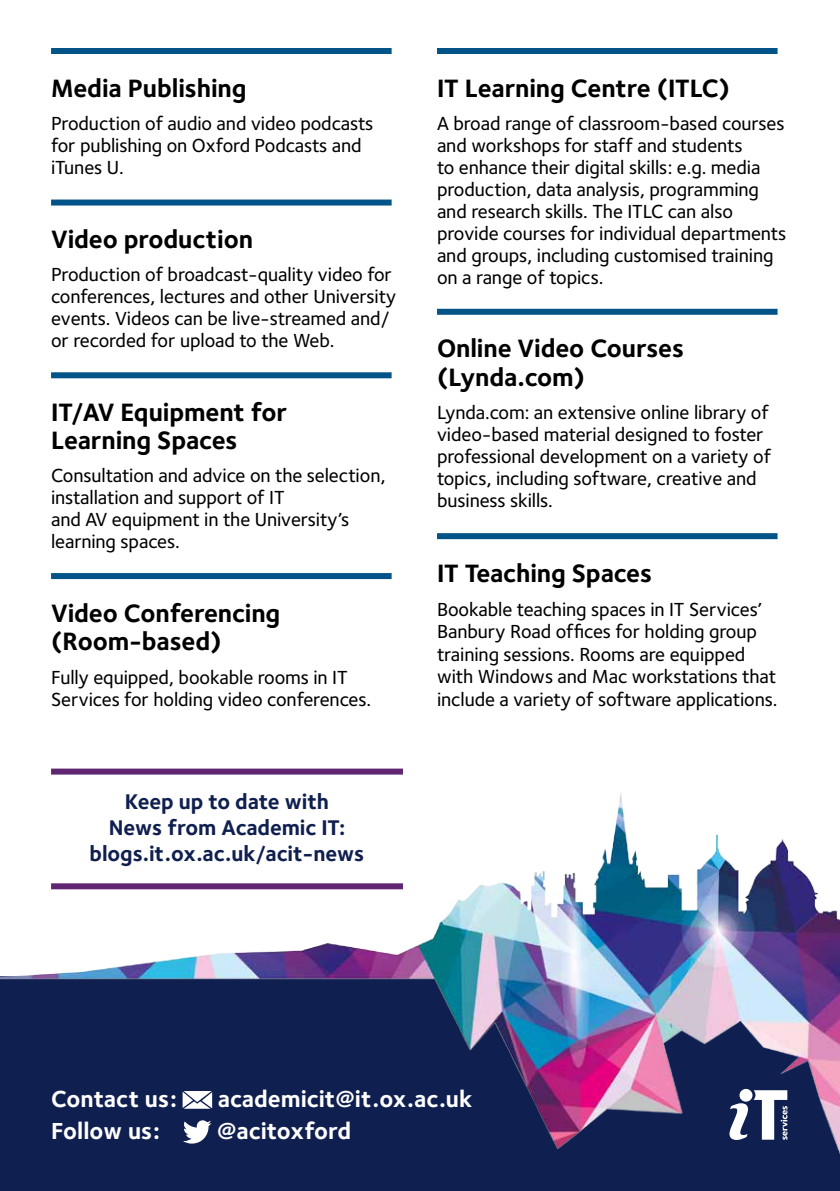
<style>
.page{position:relative;width:840px;height:1191px;background:#fff}
.page>*{position:absolute;margin:0;border:0;box-sizing:border-box;transform-origin:0 0}
.t1{font:700 26px/28.8px "Foundry Sterling";letter-spacing:-.005em;color:#000}
.t2{font:24px "Foundry Sterling Bold OSF";color:#fff}
.t3{font:700 22px/26px "Foundry Sterling";letter-spacing:-.005em;color:#0f1f4f;text-align:center}
.t4{font:19.6px/22px "Foundry Sterling Medium OSF";letter-spacing:-.005em;color:#000}
</style>
<div class="page">
<div style="left:0;top:976px;width:839px;height:215px;background:#0f1f4f"></div>
<img style="left:0;top:774px;width:839px;height:377px">
<div style="left:51px;top:48px;width:340px;height:6px;background:#005487"></div>
<div style="left:51px;top:199px;width:340px;height:6px;background:#005487"></div>
<div style="left:51px;top:372px;width:340px;height:6px;background:#005487"></div>
<div style="left:51px;top:573px;width:340px;height:6px;background:#005487"></div>
<div style="left:437px;top:48px;width:340px;height:6px;background:#005487"></div>
<div style="left:437px;top:309px;width:340px;height:6px;background:#005487"></div>
<div style="left:437px;top:533px;width:340px;height:6px;background:#005487"></div>
<svg style="left:182px;top:1091px;width:30px;height:17px"></svg>
<svg style="left:183px;top:1120px;width:28px;height:23px"></svg>
<svg style="left:729px;top:1089px;width:58px;height:51px"></svg>
<div style="left:51px;top:768px;width:352px;height:6px;background:#602671"></div>
<div style="left:51px;top:883px;width:352px;height:6px;background:#602671"></div>
<h1 class="t1" style="left:51px;top:73px;width:197px">Media Publishing</h1>
<p class="t4" style="left:51px;top:112px;width:323px">Production of audio and video podcasts for publishing on Oxford Podcasts and iTunes U.</p>
<h1 class="t1" style="left:51px;top:224px;width:203px">Video production</h1>
<p class="t4" style="left:51px;top:263px;width:346px">Production of broadcast-quality video for conferences, lectures and other University events. Videos can be live-streamed and/ or recorded for upload to the Web.</p>
<h1 class="t1" style="left:51px;top:397px;width:237px;line-height:28px">IT/AV Equipment for<br>Learning Spaces</h1>
<p class="t4" style="left:51px;top:464px;width:336px">Consultation and advice on the selection, installation and support of IT<br>and AV equipment in the University’s learning spaces.</p>
<h1 class="t1" style="left:51px;top:598px;width:231px">Video Conferencing (Room-based)</h1>
<p class="t4" style="left:51px;top:665px;width:321px">Fully equipped, bookable rooms in IT<br>Services for holding video conferences.</p>
<p class="t3" style="left:90px;top:787px;width:276px">Keep up to date with<br>News from Academic IT: blogs.it.ox.ac.uk/acit-news</p>
<h1 class="t1" style="left:437px;top:73px;width:294px">IT Learning Centre (ITLC)</h1>
<p class="t4" style="left:437px;top:112px;width:350px">A broad range of classroom-based courses and workshops for staff and students<br>to enhance their digital skills: e.g. media production, data analysis, programming and research skills. The ITLC can also provide courses for individual departments and groups, including customised training on a range of topics.</p>
<h1 class="t1" style="left:437px;top:333px;width:248px">Online Video Courses (Lynda.com)</h1>
<p class="t4" style="left:437px;top:401px;width:335px">Lynda.com: an extensive online library of video-based material designed to foster professional development on a variety of topics, including software, creative and business skills.</p>
<h1 class="t1" style="left:437px;top:558px;width:216px">IT Teaching Spaces</h1>
<p class="t4" style="left:437px;top:597px;width:342px;line-height:22.6px">Bookable teaching spaces in IT Services’ Banbury Road offices for holding group training sessions. Rooms are equipped with Windows and Mac workstations that include a variety of software applications.</p>
<p class="t2" style="left:51px;top:1082px;width:127px">Contact us:</p>
<p class="t2" style="left:218px;top:1082px;width:256px">academicit@it.ox.ac.uk</p>
<p class="t2" style="left:51px;top:1114px;width:110px">Follow us:</p>
<p class="t2" style="left:217px;top:1114px;width:135px">@acitoxford</p>
</div>
